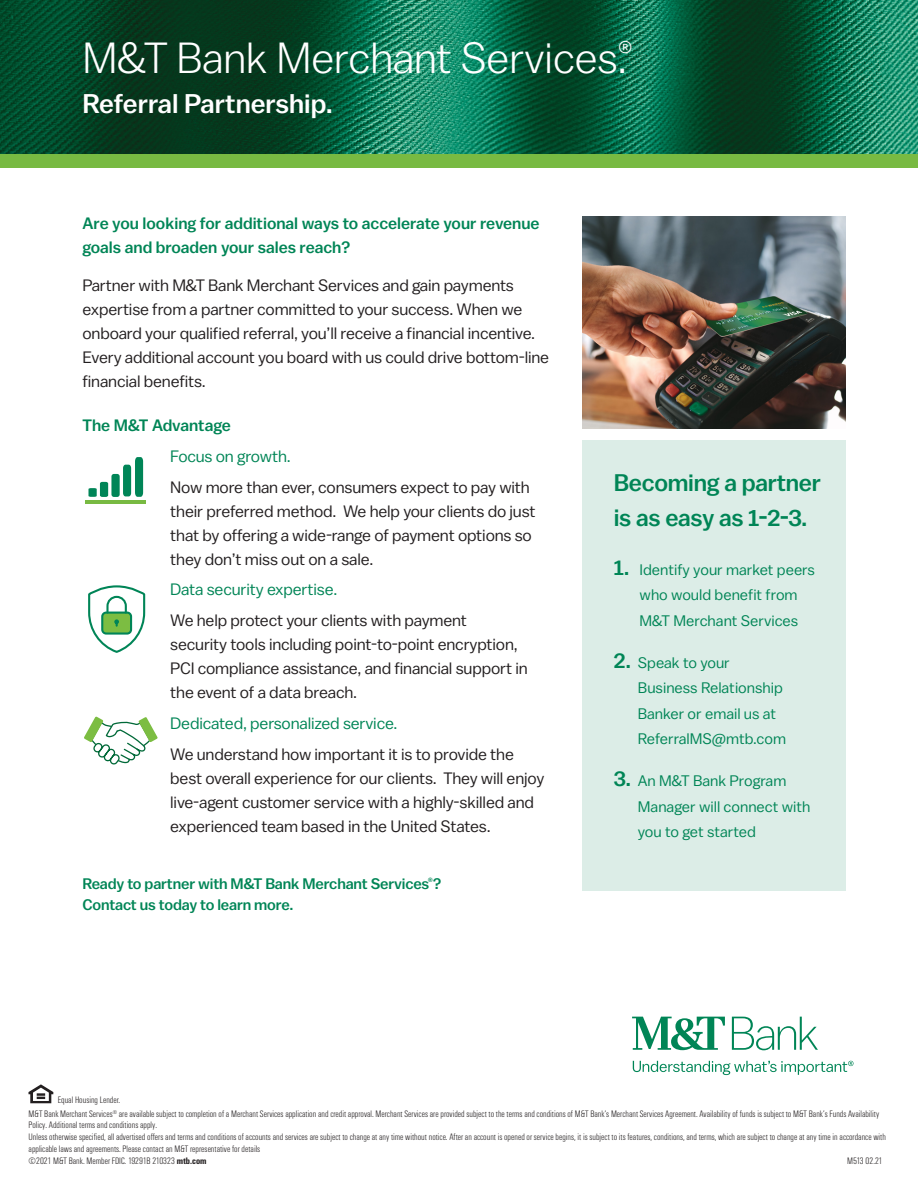
<style>
.page{position:relative;width:918px;height:1188px;background:#fff}
.page>*{position:absolute;margin:0;border:0;box-sizing:border-box;transform-origin:0 0}
.t1{font:43.5px "Balto Semi Light 3";color:#fff}
.t2{font:500 27px "M&T Balto";color:#fff}
.t3{font:500 24px/34.5px "M&T Balto";letter-spacing:-.01em;color:#008556}
.t4{font:16.5px/24px "M&T Balto";letter-spacing:-.01em;color:#231f20}
.t5{font:500 16.5px/24px "M&T Balto";color:#008556}
.t6{font:16.5px "M&T Balto";letter-spacing:-.01em;color:#008556}
.t7{font:15.3px/25.5px "M&T Balto";color:#008556}
.t8{font:500 15.3px/21.8px "M&T Balto";letter-spacing:-.01em;color:#008556}
.t9{font:300 condensed 9.75px/11.7px "Urbano";color:#231f20}
.s1{font-weight:500;font-size:21.75px}
.s2{font-weight:700}
</style>
<div class="page">
<div style="left:582px;top:441px;width:264px;height:450px;background:#dcede7"></div>
<img style="left:0;top:1px;width:918px;height:153px">
<svg style="left:732px;top:1017px;width:86px;height:33px"></svg>
<svg style="left:632px;top:1017px;width:93px;height:33px"></svg>
<svg style="left:633px;top:1061px;width:220px;height:14px"></svg>
<svg style="left:28px;top:1084px;width:25px;height:19px"></svg>
<div style="left:0;top:154px;width:918px;height:14px;background:#78ba42"></div>
<img style="left:582px;top:216px;width:264px;height:212px">
<svg style="left:84px;top:716px;width:74px;height:48px"></svg>
<svg style="left:88px;top:585px;width:58px;height:68px"></svg>
<hr style="left:86px;top:500px;width:60px;height:4px;background:#78ba42">
<div style="left:111px;top:474px;width:9px;height:23px;background:#008557;border-radius:2px"></div>
<svg style="left:123px;top:457px;width:20px;height:40px"></svg>
<svg style="left:88px;top:482px;width:20px;height:15px"></svg>
<p class="t1" style="left:82px;top:32px;width:551px">M&amp;T Bank Merchant Services.<sup>®</sup></p>
<p class="t2" style="left:82px;top:87px;width:252px">Referral Partnership.</p>
<p class="t5" style="left:82px;top:211px;width:459px">Are you looking for additional ways to accelerate your revenue goals and broaden your sales reach?</p>
<p class="t4" style="left:82px;top:273px;width:468px">Partner with M&amp;T Bank Merchant Services and gain payments expertise from a partner committed to your success. When we onboard your qualified referral, you’ll receive a financial incentive.<br>Every additional account you board with us could drive bottom-line financial benefits.</p>
<p class="t5" style="left:82px;top:413px;width:150px">The M&amp;T Advantage</p>
<p class="t6" style="left:170px;top:446px;width:122px">Focus on growth.</p>
<p class="t4" style="left:170px;top:474px;width:367px">Now more than ever, consumers expect to pay with their preferred method. We help your clients do just that by offering a wide-range of payment options so they don’t miss out on a sale.</p>
<p class="t6" style="left:170px;top:580px;width:169px">Data security expertise.</p>
<p class="t4" style="left:170px;top:608px;width:359px">We help protect your clients with payment security tools including point-to-point encryption, PCI compliance assistance, and financial support in the event of a data breach.</p>
<p class="t6" style="left:170px;top:713px;width:229px">Dedicated, personalized service.</p>
<p class="t4" style="left:170px;top:741px;width:376px">We understand how important it is to provide the best overall experience for our clients. They will enjoy live-agent customer service with a highly-skilled and experienced team based in the United States.</p>
<p class="t8" style="left:82px;top:872px;width:361px">Ready to partner with M&amp;T Bank Merchant Services<sup>®</sup>?<br>Contact us today to learn more.</p>
<p class="t3" style="left:614px;top:465px;width:209px">Becoming a partner is as easy as 1-2-3.</p>
<p class="t7" style="left:614px;top:556px;width:203px;text-align:center"><span class="s1">1.</span> Identify your market peers who would benefit from<br>M&amp;T Merchant Services</p>
<p class="t7" style="left:638px;top:649px;width:150px;text-indent:-24px"><span class="s1">2.</span> Speak to your<br>Business Relationship<br>Banker or email us at<br>ReferralMS@mtb.com</p>
<p class="t7" style="left:638px;top:768px;width:174px;text-indent:-24px"><span class="s1">3.</span> An M&amp;T Bank Program<br>Manager will connect with you to get started</p>
<p class="t9" style="left:58px;top:1094px;width:64px">Equal Housing Lender.</p>
<p class="t9" style="left:29px;top:1108px;width:852px">M&amp;T Bank Merchant Services<sup>®</sup> are available subject to completion of a Merchant Services application and credit approval. Merchant Services are provided subject to the terms and conditions of M&amp;T Bank’s Merchant Services Agreement. Availability of funds is subject to M&amp;T Bank’s Funds Availability<br>Policy. Additional terms and conditions apply.</p>
<p class="t9" style="left:29px;top:1131px;width:859px">Unless otherwise specified, all advertised offers and terms and conditions of accounts and services are subject to change at any time without notice. After an account is opened or service begins, it is subject to its features, conditions, and terms, which are subject to change at any time in accordance with applicable laws and agreements. Please contact an M&amp;T representative for details</p>
<p class="t9" style="left:29px;top:1155px;width:179px">©2021 M&amp;T Bank. Member FDIC. 19291B 210323 <span class="s2">mtb.com</span></p>
<p class="t9" style="left:847px;top:1155px;width:37px">M513 02.21</p>
</div>
